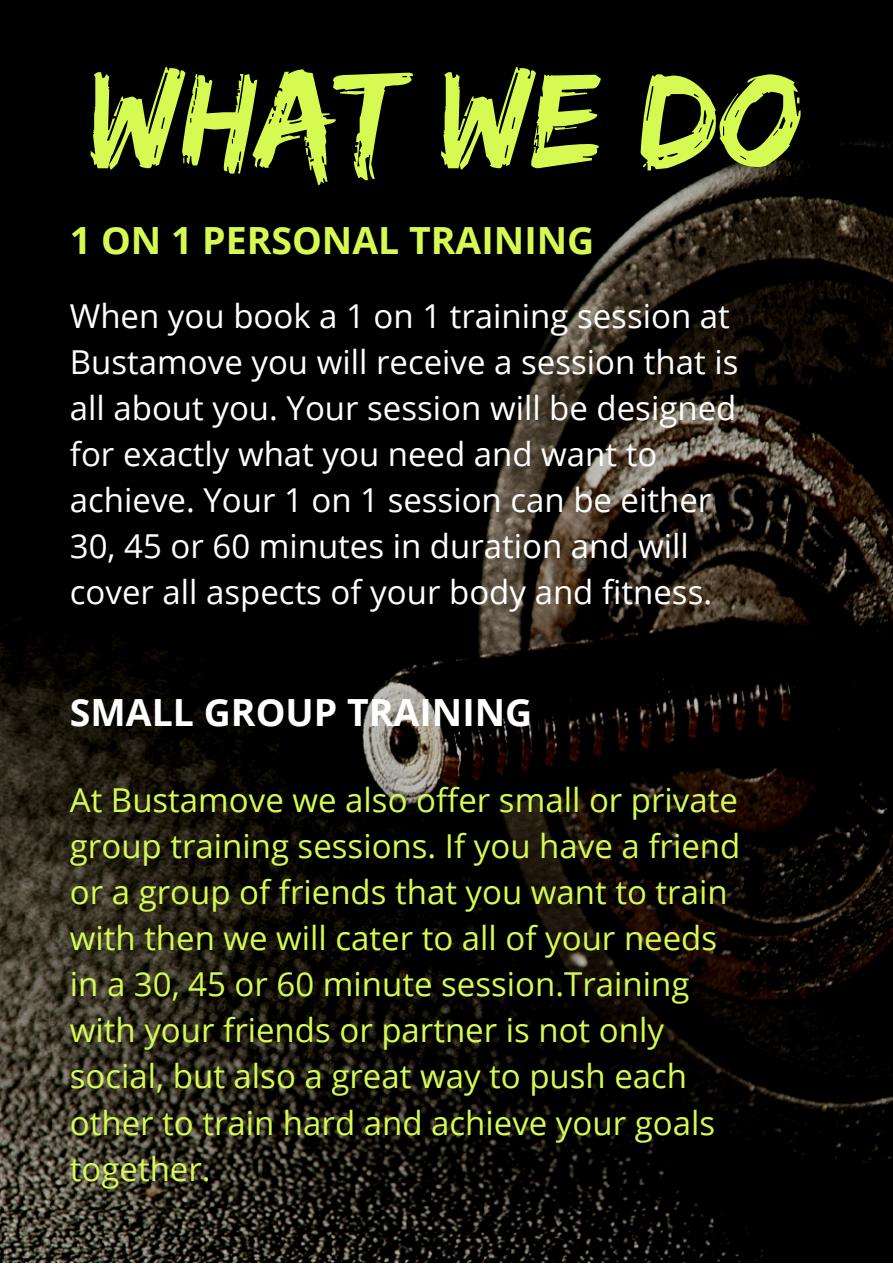
<style>
.page{position:relative;width:893px;height:1264px;background:#fff}
.page>*{position:absolute;margin:0;border:0;box-sizing:border-box;transform-origin:0 0}
.t1{font:139.35px "Edo";color:#d5fb53}
.t2{font:700 37.5px "Open Sans";color:#d5fb53}
.t3{font:700 37.5px "Open Sans";color:#fff}
.t4{font:33px/46px "Open Sans";color:#d5fb53}
.t5{font:33px/46px "Open Sans";color:#fff}
</style>
<div class="page">
<img style="left:0;top:0;width:892px;height:1262px">
<h1 class="t1" style="left:89px;top:39px;width:714px">WHAT WE DO</h1>
<p class="t2" style="left:70px;top:214px;width:526px">1 ON 1 PERSONAL TRAINING</p>
<p class="t5" style="left:70px;top:292px;width:670px">When you book a 1 on 1 training session at Bustamove you will receive a session that is all about you. Your session will be designed for exactly what you need and want to achieve. Your 1 on 1 session can be either 30, 45 or 60 minutes in duration and will cover all aspects of your body and fitness.</p>
<p class="t3" style="left:70px;top:685px;width:464px">SMALL GROUP TRAINING</p>
<p class="t4" style="left:70px;top:776px;width:672px">At Bustamove we also offer small or private group training sessions. If you have a friend or a group of friends that you want to train with then we will cater to all of your needs in a 30, 45 or 60 minute session.Training with your friends or partner is not only social, but also a great way to push each other to train hard and achieve your goals together.</p>
</div>
